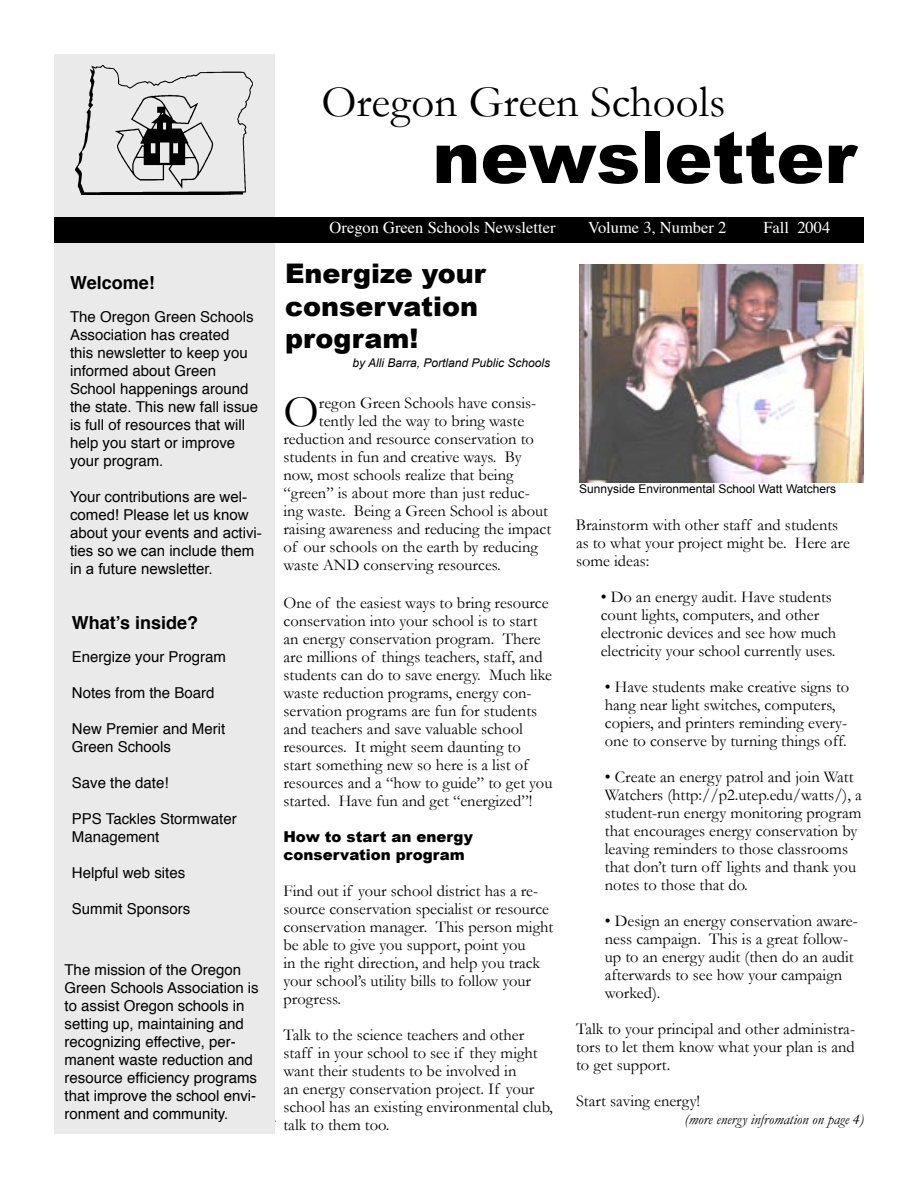
<style>
.page{position:relative;width:918px;height:1188px;background:#fff}
.page>*{position:absolute;margin:0;border:0;box-sizing:border-box;transform-origin:0 0}
.t1{font:900 72px "Arial";color:#000}
.t2{font:45.3px "Garamond";color:#000}
.t3{font:45px "Garamond";color:#000}
.t4{font:900 27px/32.4px "Arial";color:#000}
.t5{font:700 18px "Helvetica";color:#000}
.t6{font:16.5px/18px "Garamond";color:#000}
.t7{font:16.5px "Times";color:#fff}
.t8{font:15px/18px "Helvetica";color:#000}
.t9{font:15px/18px "Arial";color:#000}
.t10{font:900 15px/18px "Arial";color:#000}
.t11{font:italic 15px "Garamond";color:#000}
.t12{font:12px "Arial";color:#000}
.t13{font:italic 12px "Arial";color:#000}
</style>
<div class="page">
<div style="left:54px;top:54px;width:220px;height:1080px;background:#eaeaea"></div>
<img style="left:75px;top:66px;width:178px;height:128px">
<div style="left:54px;top:218px;width:810px;height:25px;background:#000"></div>
<img style="left:579px;top:264px;width:285px;height:218px">
<p class="t5" style="left:70px;top:271px;width:86px">Welcome!</p>
<p class="t8" style="left:70px;top:309px;width:190px">The Oregon Green Schools<br>Association has created<br>this newsletter to keep you informed about Green<br>School happenings around the state. This new fall issue is full of resources that will help you start or improve your program.</p>
<p class="t9" style="left:70px;top:488px;width:193px">Your contributions are wel&shy;comed! Please let us know about your events and activi&shy;ties so we can include them in a future newsletter.</p>
<p class="t5" style="left:72px;top:611px;width:128px">Whatʼs inside?</p>
<p class="t8" style="left:72px;top:649px;width:156px">Energize your Program</p>
<p class="t8" style="left:72px;top:685px;width:144px">Notes from the Board</p>
<p class="t8" style="left:72px;top:721px;width:155px">New Premier and Merit<br>Green Schools</p>
<p class="t8" style="left:72px;top:775px;width:98px">Save the date!</p>
<p class="t8" style="left:72px;top:811px;width:166px">PPS Tackles Stormwater<br>Management</p>
<p class="t8" style="left:72px;top:865px;width:115px">Helpful web sites</p>
<p class="t8" style="left:72px;top:901px;width:120px">Summit Sponsors</p>
<p class="t8" style="left:64px;top:961px;width:196px">The mission of the Oregon<br>Green Schools Association is to assist Oregon schools in setting up, maintaining and recognizing effective, per&shy;manent waste reduction and resource efficiency programs that improve the school envi&shy;ronment and community.</p>
<h3 class="t3" style="left:321px;top:75px;width:406px">Oregon Green Schools</h3>
<h1 class="t1" style="left:432px;top:117px;width:425px">newsletter</h1>
<p class="t7" style="left:330px;top:218px;width:227px">Oregon Green Schools Newsletter</p>
<p class="t7" style="left:588px;top:218px;width:140px">Volume 3, Number 2</p>
<p class="t7" style="left:763px;top:218px;width:68px">Fall 2004</p>
<h3 class="t4" style="left:285px;top:258px;width:202px">Energize your conservation program!</h3>
<p class="t13" style="left:352px;top:356px;width:199px">by Alli Barra, Portland Public Schools</p>
<h2 class="t2" style="left:284px;top:385px;width:37px">O</h2>
<p class="t6" style="left:319px;top:394px;width:219px">regon Green Schools have consis-</p>
<p class="t6" style="left:319px;top:412px;width:207px">tently led the way to bring waste</p>
<p class="t6" style="left:284px;top:430px;width:252px">reduction and resource conservation to</p>
<p class="t6" style="left:284px;top:448px;width:240px">students in fun and creative ways. By</p>
<p class="t6" style="left:284px;top:466px;width:231px">now, most schools realize that being</p>
<p class="t6" style="left:284px;top:484px;width:248px">“green” is about more than just reduc-</p>
<p class="t6" style="left:284px;top:502px;width:266px">ing waste. Being a Green School is about</p>
<p class="t6" style="left:284px;top:520px;width:269px">raising awareness and reducing the impact</p>
<p class="t6" style="left:284px;top:538px;width:256px">of our schools on the earth by reducing</p>
<p class="t6" style="left:284px;top:556px;width:219px">waste AND conserving resources.</p>
<p class="t6" style="left:284px;top:594px;width:270px">One of the easiest ways to bring resource conservation into your school is to start an energy conservation program. There are millions of things teachers, staff, and students can do to save energy. Much like waste reduction programs, energy con&shy;servation programs are fun for students and teachers and save valuable school resources. It might seem daunting to start something new so here is a list of resources and a “how to guide” to get you started. Have fun and get “energized”!</p>
<p class="t10" style="left:284px;top:828px;width:191px">How to start an energy conservation program</p>
<p class="t6" style="left:283px;top:882px;width:271px">Find out if your school district has a re&shy;source conservation specialist or resource conservation manager. This person might be able to give you support, point you<br>in the right direction, and help you track your school’s utility bills to follow your progress.</p>
<p class="t6" style="left:283px;top:1026px;width:271px">Talk to the science teachers and other staff in your school to see if they might want their students to be involved in<br>an energy conservation project. If your school has an existing environmental club, talk to them too.</p>
<p class="t12" style="left:579px;top:482px;width:259px">Sunnyside Environmental School Watt Watchers</p>
<p class="t6" style="left:576px;top:515px;width:275px">Brainstorm with other staff and students as to what your project might be. Here are some ideas:</p>
<p class="t6" style="left:601px;top:587px;width:237px">• Do an energy audit. Have students count lights, computers, and other electronic devices and see how much electricity your school currently uses.</p>
<p class="t6" style="left:605px;top:677px;width:246px">• Have students make creative signs to hang near light switches, computers, copiers, and printers reminding every&shy;one to conserve by turning things off.</p>
<p class="t6" style="left:605px;top:767px;width:258px">• Create an energy patrol and join Watt Watchers (http://p2.utep.edu/watts/), a student-run energy monitoring program that encourages energy conservation by leaving reminders to those classrooms that don’t turn off lights and thank you notes to those that do.</p>
<p class="t6" style="left:605px;top:911px;width:255px">• Design an energy conservation aware&shy;ness campaign. This is a great follow&shy;up to an energy audit (then do an audit afterwards to see how your campaign worked).</p>
<p class="t6" style="left:576px;top:1019px;width:281px;text-align:justify">Talk to your principal and other administra&shy;tors to let them know what your plan is and to get support.</p>
<p class="t6" style="left:576px;top:1091px;width:126px">Start saving energy!</p>
<p class="t11" style="left:685px;top:1110px;width:181px">(more energy infromation on page 4)</p>
</div>
